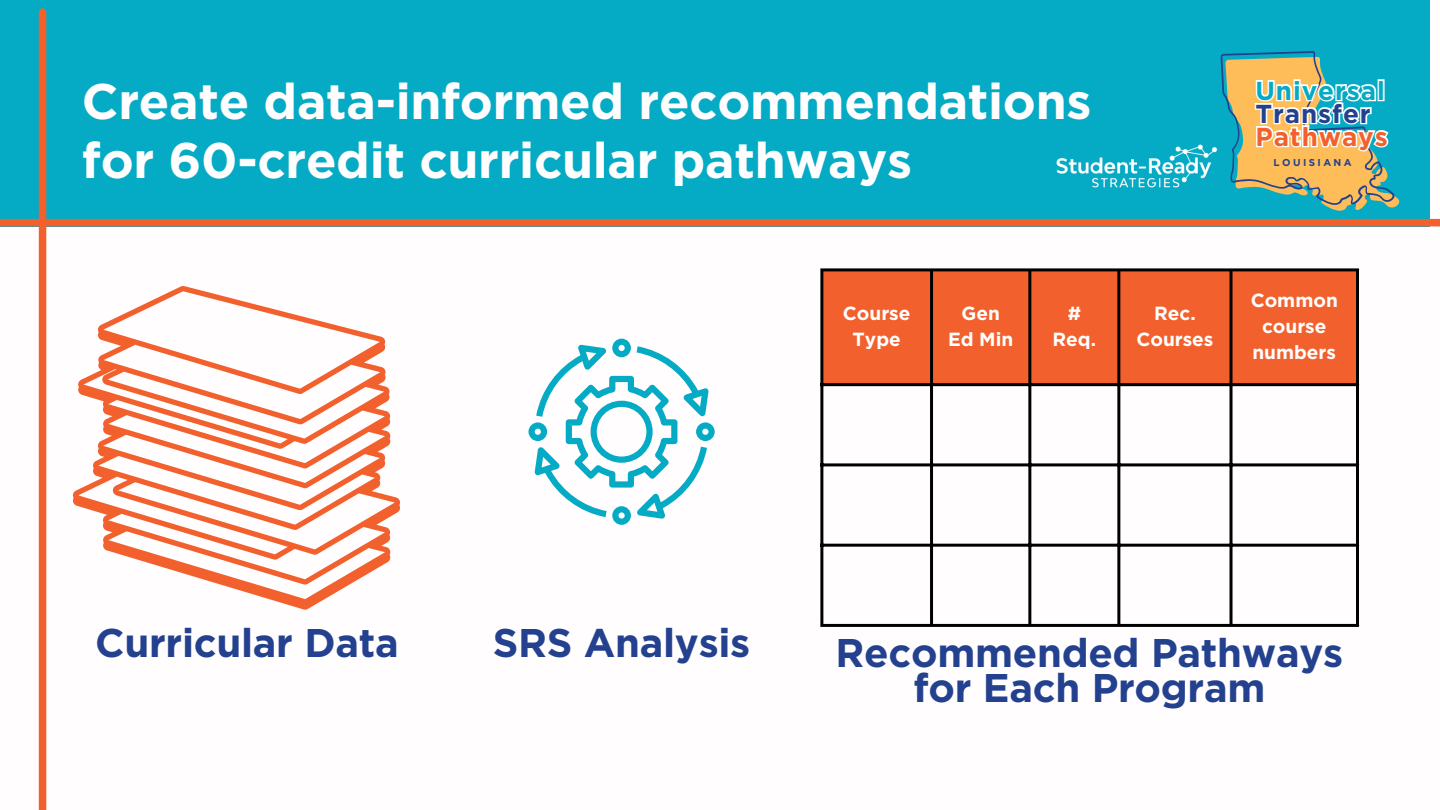
<style>
.page{position:relative;width:1440px;height:810px;background:#fff}
.page>*{position:absolute;margin:0;border:0;box-sizing:border-box;transform-origin:0 0}
.t1{font:700 49.9px/59.2px "Gotham";letter-spacing:-.005em;color:#fffdfd}
.t2{font:700 40px/35.2px "Gotham";letter-spacing:-.005em;color:#23418f;text-align:center}
.t3{font:700 25.9px/23px "Gotham";letter-spacing:.035em;color:#05abc4}
.t4{font:700 19px/26.2px "Gotham";color:#fff;text-align:center}
.t5{font:700 9.9px "Gotham";letter-spacing:.245em;color:#23418f}
.s1{color:#23418f}
.s2{color:#f2612d}
</style>
<div class="page">
<div style="left:0;top:0;width:1430px;height:227px;background:#05abc4"></div>
<div style="left:0;top:219px;width:1440px;height:7px;background:#f2612d"></div>
<div style="left:39px;top:12px;width:7px;height:798px;background:#f2612d"></div>
<svg style="left:529px;top:339px;width:186px;height:186px"></svg>
<svg style="left:73px;top:286px;width:327px;height:324px"></svg>
<div style="left:823px;top:271px;width:533px;height:112px;background:#f2612d"></div>
<hr style="left:820px;top:271px;width:3px;height:353px;background:#000">
<hr style="left:930px;top:271px;width:3px;height:353px;background:#000">
<hr style="left:1028px;top:271px;width:3px;height:353px;background:#000">
<hr style="left:1117px;top:271px;width:3px;height:353px;background:#000">
<hr style="left:1230px;top:271px;width:3px;height:353px;background:#000">
<hr style="left:1356px;top:271px;width:3px;height:353px;background:#000">
<hr style="left:820px;top:268px;width:539px;height:3px;background:#000">
<hr style="left:820px;top:383px;width:539px;height:3px;background:#000">
<hr style="left:820px;top:463px;width:539px;height:3px;background:#000">
<hr style="left:820px;top:544px;width:539px;height:3px;background:#000">
<hr style="left:820px;top:624px;width:539px;height:3px;background:#000">
<svg style="left:1221px;top:51px;width:178px;height:160px"></svg>
<img style="left:1056px;top:144px;width:162px;height:44px">
<p class="t1" style="left:82px;top:71px;width:1011px">Create data-informed recommendations for 60-credit curricular pathways</p>
<p class="t3" style="left:1255px;top:79px;width:134px">Universal<br><span class="s1">Transfer<br></span><span class="s2">Pathways</span></p>
<p class="t5" style="left:1274px;top:156px;width:80px">LOUISIANA</p>
<p class="t4" style="left:843px;top:300px;width:69px">Course<br>Type</p>
<h3 class="t4" style="left:948px;top:300px;width:67px">Gen<br>Ed Min</h3>
<h1 class="t4" style="left:1053px;top:300px;width:45px">#<br>Req.</h1>
<p class="t4" style="left:1136px;top:300px;width:79px">Rec.<br>Courses</p>
<p class="t4" style="left:1251px;top:287px;width:89px">Common course numbers</p>
<p class="t2" style="left:95px;top:625px;width:305px">Curricular Data</p>
<p class="t2" style="left:493px;top:625px;width:259px">SRS Analysis</p>
<p class="t2" style="left:836px;top:635px;width:509px">Recommended Pathways for Each Program</p>
</div>
